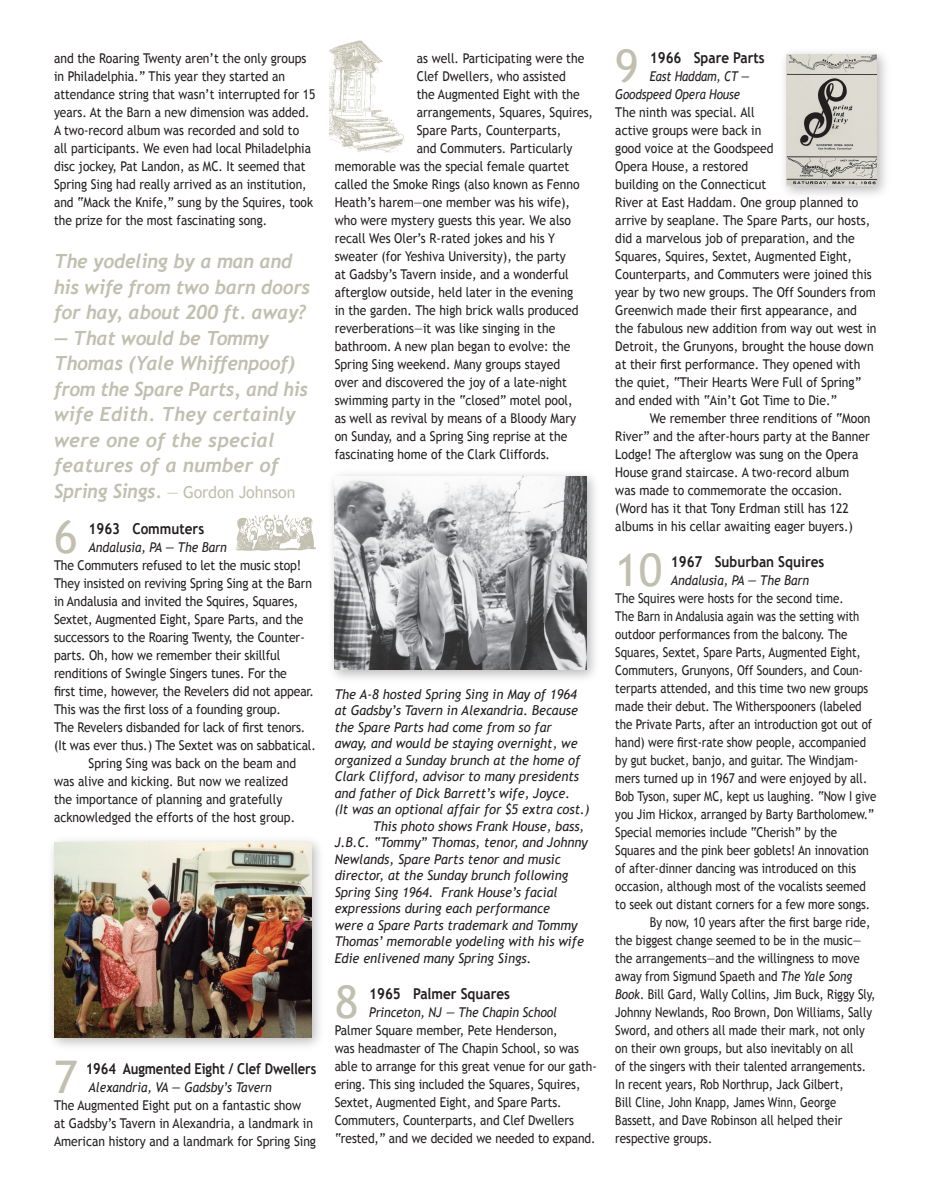
<style>
.page{position:relative;width:932px;height:1188px;background:#fff}
.page>*{position:absolute;margin:0;border:0;box-sizing:border-box;transform-origin:0 0}
.t1{font:45px "Trebuchet MS";color:#c1bfaf}
.t2{font:italic 700 19.5px/25.5px "Trebuchet";letter-spacing:-.01em;color:#c1bfaf}
.t3{font:16.5px "Trebuchet MS";letter-spacing:-.01em;color:#c1bfaf}
.t4{font:700 15px "Trebuchet MS";color:#231f20;scale:.9 1}
.t5{font:700 15px "Trebuchet MS";color:#231f20;scale:.87 1}
.t6{font:13.5px/18px "Trebuchet MS";color:#231f20;scale:.9 1}
.t7{font:13.5px/18px "Trebuchet MS";color:#231f20;scale:.86 1}
.t8{font:italic 13.5px/16.5px "Trebuchet MS";color:#231f20;scale:.95 1}
.t9{font:italic 13.5px "Trebuchet MS";color:#231f20;scale:.9 1}
.t10{font:italic 13.5px/18px "Trebuchet MS";color:#231f20;scale:.86 1}
.s1{font-family:"Trebuchet";font-weight:700;font-style:italic;font-size:19.5px}
.s2{font-style:italic}
</style>
<div class="page">
<div style="left:326px;top:468px;width:274px;height:216px;background:#110a0c;opacity:.3"></div>
<img style="left:334px;top:476px;width:252px;height:193px">
<div style="left:46px;top:835px;width:281px;height:218px;background:#110a0c;opacity:.3"></div>
<img style="left:54px;top:843px;width:257px;height:195px">
<img style="left:235px;top:514px;width:81px;height:37px">
<img style="left:329px;top:40px;width:76px;height:113px">
<div style="left:778px;top:46px;width:113px;height:156px;background:#110a0c;opacity:.3"></div>
<img style="left:786px;top:54px;width:90px;height:132px">
<p class="t6" style="left:54px;top:49px;width:292px">and the Roaring Twenty aren’t the only groups in Philadelphia.” This year they started an attendance string that wasn’t interrupted for 15 years. At the Barn a new dimension was added.<br>A two-record album was recorded and sold to all participants. We even had local Philadelphia disc jockey, Pat Landon, as MC. It seemed that Spring Sing had really arrived as an institution, and “Mack the Knife,” sung by the Squires, took the prize for the most fascinating song.</p>
<p class="t2" style="left:54px;top:249px;width:258px">The yodeling by a man and his wife from two barn doors for hay, about 200 ft. away?</p>
<p class="t2" style="left:54px;top:326px;width:256px">— That would be Tommy<br>Thomas (Yale Whiffenpoof) from the Spare Parts, and his wife Edith. They certainly were one of the special features of a number of</p>
<p class="t3" style="left:54px;top:482px;width:243px"><span class="s1">Spring Sings.</span> — Gordon Johnson</p>
<p class="t1" style="left:54px;top:511px;width:25px">6</p>
<p class="t4" style="left:88px;top:519px;width:130px">1963 Commuters</p>
<p class="t9" style="left:88px;top:539px;width:155px">Andalusia, PA — The Barn</p>
<p class="t6" style="left:54px;top:556px;width:292px">The Commuters refused to let the music stop!<br>They insisted on reviving Spring Sing at the Barn in Andalusia and invited the Squires, Squares, Sextet, Augmented Eight, Spare Parts, and the successors to the Roaring Twenty, the Counter&shy;parts. Oh, how we remember their skillful renditions of Swingle Singers tunes. For the<br>first time, however, the Revelers did not appear.<br>This was the first loss of a founding group.<br>The Revelers disbanded for lack of first tenors. (It was ever thus.) The Sextet was on sabbatical.</p>
<p class="t6" style="left:54px;top:754px;width:271px;text-indent:35px">Spring Sing was back on the beam and was alive and kicking. But now we realized the importance of planning and gratefully acknowledged the efforts of the host group.</p>
<p class="t1" style="left:54px;top:1051px;width:25px">7</p>
<p class="t5" style="left:86px;top:1059px;width:266px">1964 Augmented Eight / Clef Dwellers</p>
<p class="t9" style="left:88px;top:1079px;width:205px">Alexandria, VA — Gadsby’s Tavern</p>
<p class="t6" style="left:54px;top:1096px;width:293px">The Augmented Eight put on a fantastic show<br>at Gadsby’s Tavern in Alexandria, a landmark in<br>American history and a landmark for Spring Sing</p>
<p class="t6" style="left:417px;top:49px;width:188px">as well. Participating were the</p>
<p class="t6" style="left:417px;top:67px;width:167px">Clef Dwellers, who assisted</p>
<p class="t6" style="left:417px;top:85px;width:183px">the Augmented Eight with the</p>
<p class="t6" style="left:417px;top:103px;width:197px">arrangements, Squares, Squires,</p>
<p class="t6" style="left:417px;top:121px;width:162px">Spare Parts, Counterparts,</p>
<p class="t6" style="left:417px;top:139px;width:175px">and Commuters. Particularly</p>
<p class="t6" style="left:334px;top:157px;width:262px">memorable was the special female quartet</p>
<p class="t6" style="left:334px;top:175px;width:274px">called the Smoke Rings (also known as Fenno</p>
<p class="t6" style="left:334px;top:193px;width:263px">Heath’s harem—one member was his wife),</p>
<p class="t6" style="left:334px;top:211px;width:264px">who were mystery guests this year. We also</p>
<p class="t6" style="left:334px;top:229px;width:246px">recall Wes Oler’s R-rated jokes and his Y</p>
<p class="t6" style="left:334px;top:247px;width:258px">sweater (for Yeshiva University), the party</p>
<p class="t6" style="left:334px;top:265px;width:261px">at Gadsby’s Tavern inside, and a wonderful</p>
<p class="t6" style="left:334px;top:283px;width:266px">afterglow outside, held later in the evening</p>
<p class="t6" style="left:334px;top:301px;width:272px">in the garden. The high brick walls produced</p>
<p class="t6" style="left:334px;top:319px;width:247px">reverberations—it was like singing in the</p>
<p class="t6" style="left:334px;top:337px;width:263px">bathroom. A new plan began to evolve: the</p>
<p class="t6" style="left:334px;top:355px;width:252px">Spring Sing weekend. Many groups stayed</p>
<p class="t6" style="left:334px;top:373px;width:259px">over and discovered the joy of a late-night</p>
<p class="t6" style="left:334px;top:391px;width:266px">swimming party in the “closed” motel pool,</p>
<p class="t6" style="left:334px;top:409px;width:270px">as well as revival by means of a Bloody Mary</p>
<p class="t6" style="left:334px;top:427px;width:260px">on Sunday, and a Spring Sing reprise at the</p>
<p class="t6" style="left:334px;top:445px;width:241px">fascinating home of the Clark Cliffords.</p>
<p class="t8" style="left:334px;top:686px;width:270px">The A-8 hosted Spring Sing in May of 1964 at Gadsby’s Tavern in Alexandria. Because the Spare Parts had come from so far<br>away, and would be staying overnight, we organized a Sunday brunch at the home of Clark Clifford, advisor to many presidents and father of Dick Barrett’s wife, Joyce.<br>(It was an optional affair for $5 extra cost.)</p>
<p class="t8" style="left:334px;top:818px;width:268px;text-indent:39px">This photo shows Frank House, bass, J.B.C. “Tommy” Thomas, tenor, and Johnny Newlands, Spare Parts tenor and music director, at the Sunday brunch following Spring Sing 1964. Frank House’s facial expressions during each performance<br>were a Spare Parts trademark and Tommy Thomas’ memorable yodeling with his wife Edie enlivened many Spring Sings.</p>
<p class="t1" style="left:334px;top:976px;width:25px">8</p>
<p class="t4" style="left:369px;top:984px;width:158px">1965 Palmer Squares</p>
<p class="t9" style="left:369px;top:1004px;width:210px">Princeton, NJ — The Chapin School</p>
<p class="t6" style="left:334px;top:1021px;width:293px">Palmer Square member, Pete Henderson,<br>was headmaster of The Chapin School, so was able to arrange for this great venue for our gath&shy;ering. This sing included the Squares, Squires, Sextet, Augmented Eight, and Spare Parts.<br>Commuters, Counterparts, and Clef Dwellers “rested,” and we decided we needed to expand.</p>
<p class="t1" style="left:615px;top:40px;width:25px">9</p>
<p class="t4" style="left:650px;top:48px;width:129px">1966 Spare Parts</p>
<p class="t10" style="left:615px;top:67px;width:158px;text-indent:34px">East Haddam, CT —<br>Goodspeed Opera House</p>
<p class="t6" style="left:615px;top:103px;width:292px">The ninth was special. All<br>active groups were back in<br>good voice at the Goodspeed<br>Opera House, a restored<br>building on the Connecticut<br>River at East Haddam. One group planned to arrive by seaplane. The Spare Parts, our hosts, did a marvelous job of preparation, and the Squares, Squires, Sextet, Augmented Eight, Counterparts, and Commuters were joined this year by two new groups. The Off Sounders from Greenwich made their first appearance, and the fabulous new addition from way out west in Detroit, the Grunyons, brought the house down at their first performance. They opened with the quiet, “Their Hearts Were Full of Spring” and ended with “Ain’t Got Time to Die.”</p>
<p class="t6" style="left:615px;top:409px;width:285px;text-indent:35px">We remember three renditions of “Moon River” and the after-hours party at the Banner Lodge! The afterglow was sung on the Opera House grand staircase. A two-record album was made to commemorate the occasion. (Word has it that Tony Erdman still has 122 albums in his cellar awaiting eager buyers.)</p>
<p class="t1" style="left:615px;top:544px;width:49px">10</p>
<p class="t4" style="left:670px;top:552px;width:172px">1967 Suburban Squires</p>
<p class="t7" style="left:615px;top:571px;width:305px;text-indent:56px"><span class="s2">Andalusia, PA — The Barn<br></span>The Squires were hosts for the second time.<br>The Barn in Andalusia again was the setting with outdoor performances from the balcony. The Squares, Sextet, Spare Parts, Augmented Eight, Commuters, Grunyons, Off Sounders, and Coun&shy;terparts attended, and this time two new groups made their debut. The Witherspooners (labeled the Private Parts, after an introduction got out of hand) were first-rate show people, accompanied by gut bucket, banjo, and guitar. The Windjam&shy;mers turned up in 1967 and were enjoyed by all.<br>Bob Tyson, super MC, kept us laughing. “Now I give you Jim Hickox, arranged by Barty Bartholomew.” Special memories include “Cherish” by the Squares and the pink beer goblets! An innovation of after-dinner dancing was introduced on this occasion, although most of the vocalists seemed to seek out distant corners for a few more songs.</p>
<p class="t7" style="left:615px;top:913px;width:304px;text-indent:35px">By now, 10 years after the first barge ride, the biggest change seemed to be in the music— the arrangements—and the willingness to move away from Sigmund Spaeth and <span class="s2">The Yale Song Book</span>. Bill Gard, Wally Collins, Jim Buck, Riggy Sly, Johnny Newlands, Roo Brown, Don Williams, Sally Sword, and others all made their mark, not only on their own groups, but also inevitably on all<br>of the singers with their talented arrangements.<br>In recent years, Rob Northrup, Jack Gilbert,<br>Bill Cline, John Knapp, James Winn, George Bassett, and Dave Robinson all helped their respective groups.</p>
</div>
